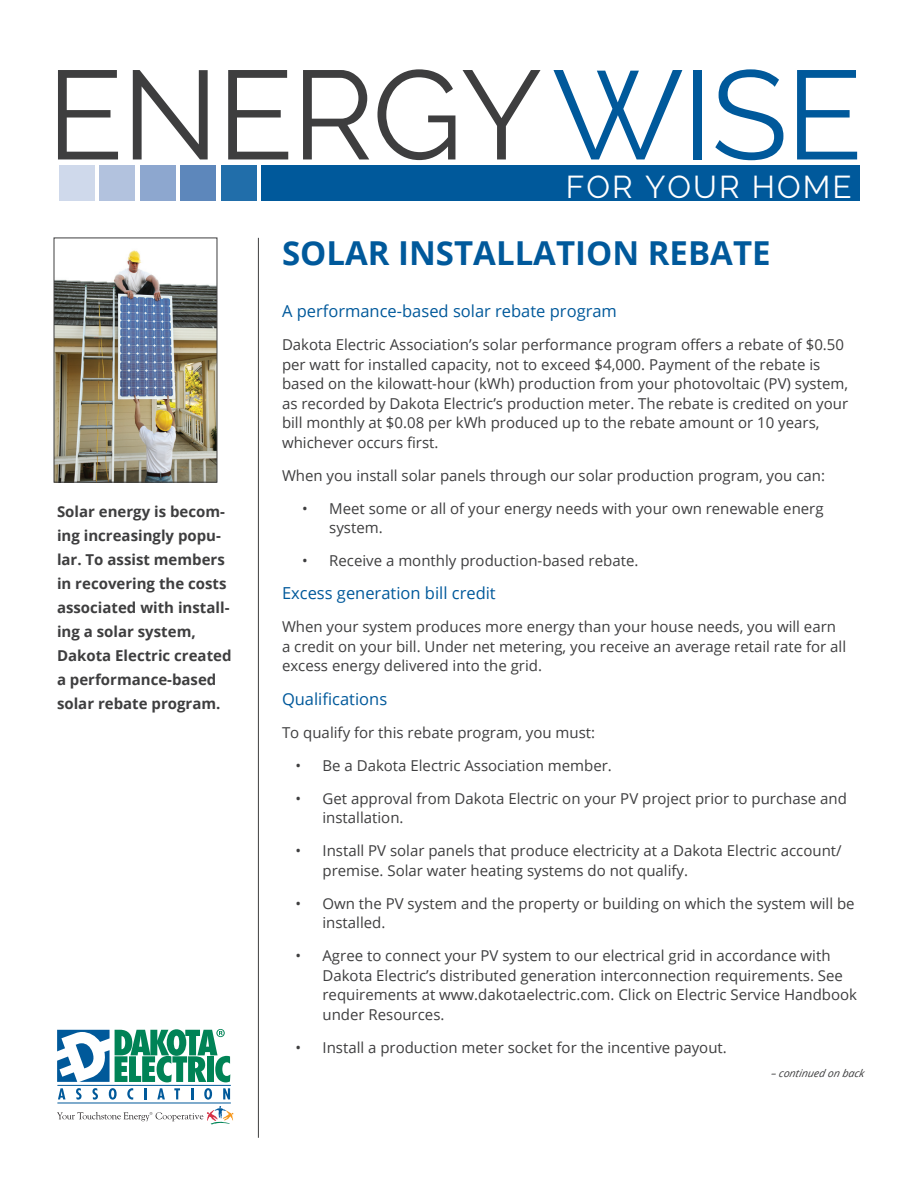
<style>
.page{position:relative;width:918px;height:1188px;background:#fff}
.page>*{position:absolute;margin:0;border:0;box-sizing:border-box;transform-origin:0 0}
.t1{font:126px "Raleway";letter-spacing:-.015em;color:#3e3e3f}
.Heading{font:700 33px "Open Sans";color:#00599b}
.t2{font:31.5px "Raleway";letter-spacing:.065em;color:#fff}
.Subhead_2{font:16.5px "Open Sans";color:#00599b}
.Body_Copy{font:15px/19.5px "Open Sans";color:#3e3e3f}
.Sidebar_Body_Copy{font:700 15px/24px "Open Sans";color:#3e3e3f}
.Date{font:italic 10.5px "Open Sans";color:#3e3e3f}
.s1{color:#00599b}
</style>
<div class="page">
<svg style="left:58px;top:1088px;width:7px;height:11px"></svg>
<svg style="left:76px;top:1088px;width:6px;height:12px"></svg>
<svg style="left:92px;top:1088px;width:6px;height:12px"></svg>
<svg style="left:109px;top:1088px;width:8px;height:12px"></svg>
<svg style="left:127px;top:1088px;width:6px;height:12px"></svg>
<svg style="left:144px;top:1088px;width:3px;height:11px"></svg>
<svg style="left:157px;top:1088px;width:8px;height:11px"></svg>
<svg style="left:174px;top:1088px;width:6px;height:11px"></svg>
<svg style="left:191px;top:1088px;width:2px;height:11px"></svg>
<svg style="left:204px;top:1088px;width:8px;height:12px"></svg>
<svg style="left:223px;top:1088px;width:7px;height:11px"></svg>
<hr style="left:57px;top:1085px;width:174px;height:1px;background:#00599a">
<hr style="left:57px;top:1103px;width:174px;height:1px;background:#00599a">
<svg style="left:57px;top:1106px;width:176px;height:19px"></svg>
<svg style="left:57px;top:1029px;width:173px;height:53px"></svg>
<hr style="left:258px;top:238px;width:1px;height:900px;background:#3e3e3f">
<img style="left:56px;top:250px;width:159px;height:231px">
<div style="left:54px;top:238px;width:163px;height:245px;border:1px solid #3e3e3f"></div>
<div style="left:59px;top:165px;width:36px;height:36px;background:#cfd9eb"></div>
<div style="left:99px;top:165px;width:36px;height:36px;background:#b2c2de"></div>
<div style="left:140px;top:165px;width:36px;height:36px;background:#8da7cf"></div>
<div style="left:180px;top:165px;width:36px;height:36px;background:#5d87bb"></div>
<div style="left:221px;top:165px;width:36px;height:36px;background:#216eaa"></div>
<div style="left:261px;top:165px;width:599px;height:36px;background:#00599b"></div>
<p class="t1" style="left:47px;top:42px;width:817px">ENERGY<span class="s1">WISE</span></p>
<p class="t2" style="left:566px;top:169px;width:287px">FOR YOUR HOME</p>
<p class="Sidebar_Body_Copy" style="left:57px;top:499px;width:176px">Solar energy is becom&shy;ing increasingly popu&shy;lar. To assist members in recovering the costs associated with install&shy;ing a solar system,<br>Dakota Electric created a performance-based solar rebate program.</p>
<p class="Heading" style="left:282px;top:229px;width:490px">SOLAR INSTALLATION REBATE</p>
<p class="Subhead_2" style="left:282px;top:300px;width:336px">A performance-based solar rebate program</p>
<p class="Body_Copy" style="left:282px;top:335px;width:568px">Dakota Electric Association’s solar performance program offers a rebate of $0.50 per watt for installed capacity, not to exceed $4,000. Payment of the rebate is based on the kilowatt-hour (kWh) production from your photovoltaic (PV) system, as recorded by Dakota Electric’s production meter. The rebate is credited on your bill monthly at $0.08 per kWh produced up to the rebate amount or 10 years, whichever occurs first.</p>
<p class="Body_Copy" style="left:282px;top:465px;width:545px">When you install solar panels through our solar production program, you can:</p>
<p class="Body_Copy" style="left:329px;top:498px;width:496px;text-indent:-27px">• Meet some or all of your energy needs with your own renewable energ system.</p>
<p class="Body_Copy" style="left:302px;top:551px;width:338px">• Receive a monthly production-based rebate.</p>
<p class="Subhead_2" style="left:282px;top:582px;width:215px">Excess generation bill credit</p>
<p class="Body_Copy" style="left:282px;top:617px;width:566px">When your system produces more energy than your house needs, you will earn a credit on your bill. Under net metering, you receive an average retail rate for all excess energy delivered into the grid.</p>
<p class="Subhead_2" style="left:282px;top:687px;width:107px">Qualifications</p>
<p class="Body_Copy" style="left:282px;top:722px;width:315px">To qualify for this rebate program, you must:</p>
<p class="Body_Copy" style="left:296px;top:755px;width:318px">• Be a Dakota Electric Association member.</p>
<p class="Body_Copy" style="left:322px;top:788px;width:526px;text-indent:-27px">• Get approval from Dakota Electric on your PV project prior to purchase and installation.</p>
<p class="Body_Copy" style="left:322px;top:841px;width:521px;text-indent:-27px">• Install PV solar panels that produce electricity at a Dakota Electric account/ premise. Solar water heating systems do not qualify.</p>
<p class="Body_Copy" style="left:322px;top:893px;width:534px;text-indent:-27px">• Own the PV system and the property or building on which the system will be installed.</p>
<p class="Body_Copy" style="left:322px;top:946px;width:536px;text-indent:-27px">• Agree to connect your PV system to our electrical grid in accordance with Dakota Electric’s distributed generation interconnection requirements. See requirements at www.dakotaelectric.com. Click on Electric Service Handbook under Resources.</p>
<p class="Body_Copy" style="left:296px;top:1037px;width:433px">• Install a production meter socket for the incentive payout.</p>
<p class="Date" style="left:771px;top:1066px;width:97px">– continued on back</p>
</div>
